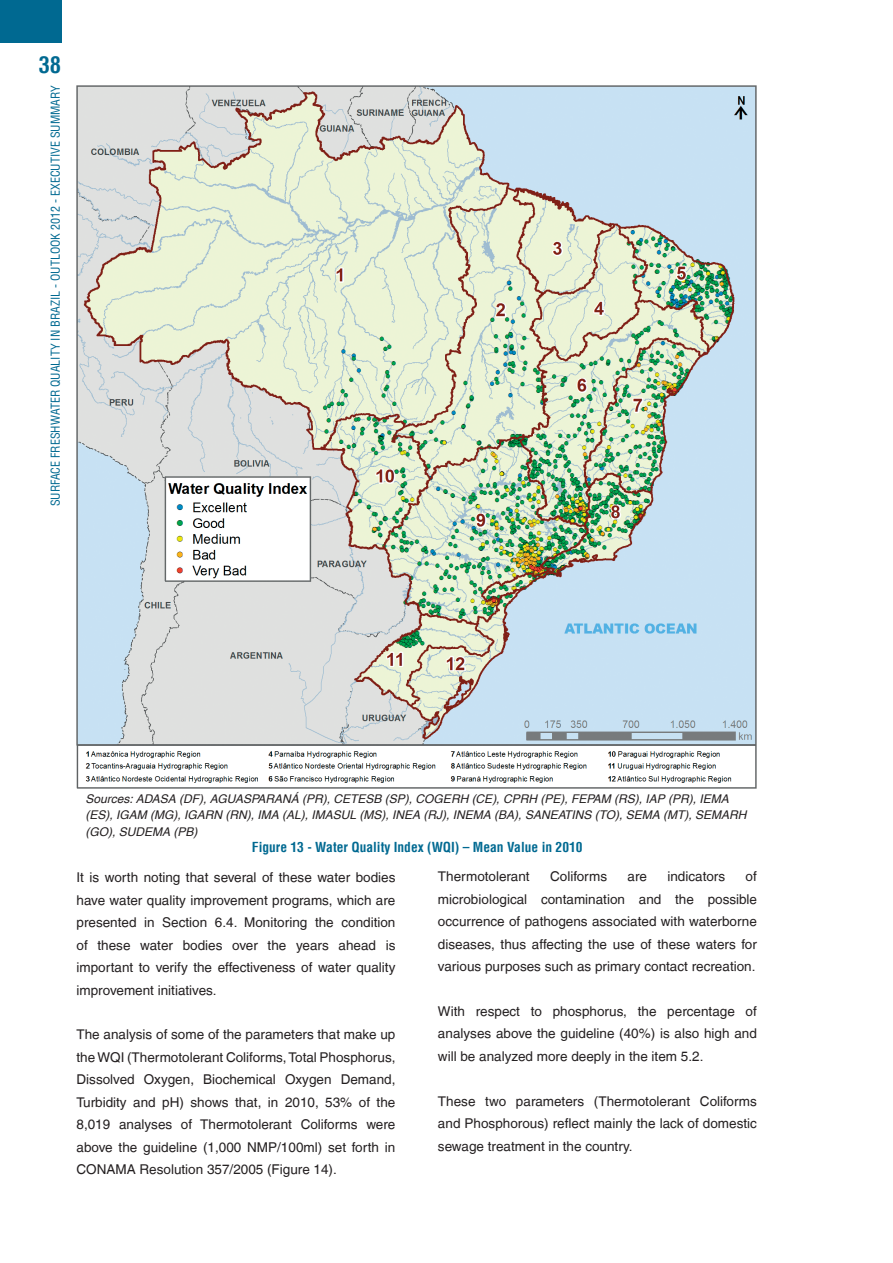
<style>
.page{position:relative;width:893px;height:1263px;background:#fff}
.page>*{position:absolute;margin:0;border:0;box-sizing:border-box;transform-origin:0 0}
.t1{font:700 condensed 22.5px "Helvetica LT";color:#006991}
.t2{font:13.5px/22.5px "Helvetica LT";color:#231f20;text-align:justify}
.t3{font:700 condensed 13.5px "Helvetica LT";color:#006991}
.t4{font:italic 12px/16.5px "Helvetica LT";color:#231f20}
.t5{font:condensed 12px "Helvetica LT";color:#006991}
</style>
<div class="page">
<div style="left:0;top:0;width:62px;height:43px;background:#006991"></div>
<img style="left:77px;top:85px;width:679px;height:703px">
<p class="t1" style="left:39px;top:51px;width:24px">38</p>
<p class="t5" style="left:48px;top:506px;width:422px;rotate:-90deg">Surface Freshwater Quality in BRAZIL - OUTLOOK 2012 - executive summary</p>
<p class="t4" style="left:86px;top:790px;width:662px">Sources: ADASA (DF), AGUASPARANÁ (PR), CETESB (SP), COGERH (CE), CPRH (PE), FEPAM (RS), IAP (PR), IEMA (ES), IGAM (MG), IGARN (RN), IMA (AL), IMASUL (MS), INEA (RJ), INEMA (BA), SANEATINS (TO), SEMA (MT), SEMARH (GO), SUDEMA (PB)</p>
<p class="t3" style="left:252px;top:838px;width:332px">Figure 13 - Water Quality Index (WQI) – Mean Value in 2010</p>
<p class="t2" style="left:438px;top:865px;width:93px">Thermotolerant</p>
<p class="t2" style="left:550px;top:865px;width:58px">Coliforms</p>
<p class="t2" style="left:627px;top:865px;width:21px">are</p>
<p class="t2" style="left:667px;top:865px;width:59px">indicators</p>
<p class="t2" style="left:438px;top:865px;width:320px;text-indent:308px">of microbiological contamination and the possible occurrence of pathogens associated with waterborne diseases, thus affecting the use of these waters for various purposes such as primary contact recreation.</p>
<p class="t2" style="left:438px;top:999px;width:320px">With respect to phosphorus, the percentage of analyses above the guideline (40%) is also high and will be analyzed more deeply in the item 5.2.</p>
<p class="t2" style="left:438px;top:1089px;width:320px">These two parameters (Thermotolerant Coliforms and Phosphorous) reflect mainly the lack of domestic sewage treatment in the country.</p>
<p class="t2" style="left:77px;top:866px;width:320px">It is worth noting that several of these water bodies have water quality improvement programs, which are presented in Section 6.4. Monitoring the condition of these water bodies over the years ahead is important to verify the effectiveness of water quality improvement initiatives.</p>
<p class="t2" style="left:77px;top:1023px;width:320px">The analysis of some of the parameters that make up the WQI (Thermotolerant Coliforms, Total Phosphorus, Dissolved Oxygen, Biochemical Oxygen Demand, Turbidity and pH) shows that, in 2010, 53% of the 8,019 analyses of Thermotolerant Coliforms were above the guideline (1,000 NMP/100ml) set forth in CONAMA Resolution 357/2005 (Figure 14).</p>
</div>
